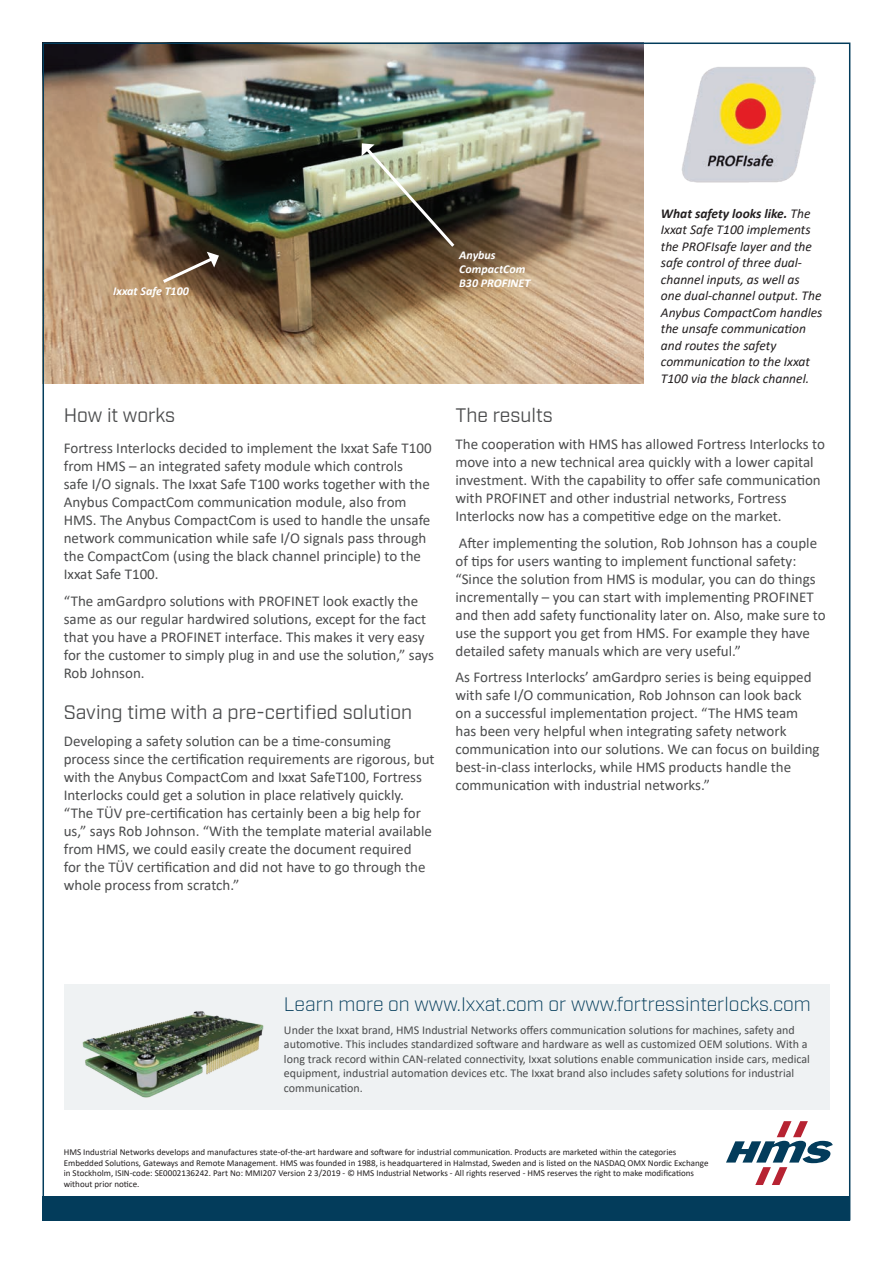
<style>
.page{position:relative;width:893px;height:1263px;background:#fff}
.page>*{position:absolute;margin:0;border:0;box-sizing:border-box;transform-origin:0 0}
.Text{font:19.5px "Industry";color:#4b4c4d}
.Product-Box-Headline{font:300 19.5px "Industry";color:#033c5b}
.Text-2{font:15px/18px "Calibri";color:#4b4c4d}
.Picture-Text{font:italic 13.5px/16.5px "Calibri";color:#231f20}
.Product-Box-Text{font:12px/14.4px "Calibri";color:#4b4c4d}
.t1{font:italic 700 12px/14.4px "Calibri";color:#fff}
.Doc-Information{font:9px/10.8px "Calibri";color:#231f20}
.s1{font-weight:700}
</style>
<div class="page">
<div style="left:64px;top:984px;width:766px;height:126px;background:#eff2f3"></div>
<svg style="left:726px;top:1121px;width:107px;height:64px"></svg>
<img style="left:46px;top:46px;width:598px;height:338px">
<svg style="left:362px;top:143px;width:95px;height:107px;background:#71725f"></svg>
<svg style="left:160px;top:252px;width:59px;height:33px;background:#705a46"></svg>
<img style="left:82px;top:1011px;width:182px;height:87px">
<img style="left:681px;top:67px;width:134px;height:116px">
<div style="left:43px;top:1196px;width:807px;height:24px;background:#033c5b"></div>
<p class="t1" style="left:113px;top:283px;width:77px">Ixxat Safe T100</p>
<h2 class="Text" style="left:64px;top:404px;width:113px">How it works</h2>
<p class="Text-2" style="left:64px;top:439px;width:369px">Fortress Interlocks decided to implement the Ixxat Safe T100 from HMS – an integrated safety module which controls<br>safe I/O signals. The Ixxat Safe T100 works together with the Anybus CompactCom communication module, also from HMS. The Anybus CompactCom is used to handle the unsafe network communication while safe I/O signals pass through the CompactCom (using the black channel principle) to the Ixxat Safe T100.</p>
<p class="Text-2" style="left:64px;top:591px;width:372px">“The amGardpro solutions with PROFINET look exactly the same as our regular hardwired solutions, except for the fact that you have a PROFINET interface. This makes it very easy for the customer to simply plug in and use the solution,” says Rob Johnson.</p>
<p class="Text" style="left:64px;top:701px;width:350px">Saving time with a pre-certified solution</p>
<p class="Text-2" style="left:64px;top:731px;width:372px">Developing a safety solution can be a time-consuming process since the certification requirements are rigorous, but with the Anybus CompactCom and Ixxat SafeT100, Fortress Interlocks could get a solution in place relatively quickly. “The TÜV pre-certification has certainly been a big help for us,” says Rob Johnson. “With the template material available from HMS, we could easily create the document required<br>for the TÜV certification and did not have to go through the whole process from scratch.”</p>
<p class="t1" style="left:459px;top:247px;width:73px">Anybus<br>CompactCom<br>B30 PROFINET</p>
<p class="Picture-Text" style="left:661px;top:205px;width:163px"><span class="s1">What safety looks like.</span> The<br>Ixxat Safe T100 implements the PROFIsafe layer and the safe control of three dual&shy;channel inputs, as well as one dual-channel output. The<br>Anybus CompactCom handles the unsafe communication and routes the safety communication to the Ixxat<br>T100 via the black channel.</p>
<p class="Text" style="left:455px;top:404px;width:99px">The results</p>
<p class="Text-2" style="left:455px;top:435px;width:371px">The cooperation with HMS has allowed Fortress Interlocks to move into a new technical area quickly with a lower capital investment. With the capability to offer safe communication with PROFINET and other industrial networks, Fortress Interlocks now has a competitive edge on the market.</p>
<p class="Text-2" style="left:455px;top:533px;width:372px">After implementing the solution, Rob Johnson has a couple of tips for users wanting to implement functional safety: “Since the solution from HMS is modular, you can do things incrementally – you can start with implementing PROFINET and then add safety functionality later on. Also, make sure to use the support you get from HMS. For example they have detailed safety manuals which are very useful.”</p>
<p class="Text-2" style="left:455px;top:668px;width:366px">As Fortress Interlocks’ amGardpro series is being equipped with safe I/O communication, Rob Johnson can look back on a successful implementation project. “The HMS team has been very helpful when integrating safety network communication into our solutions. We can focus on building best-in-class interlocks, while HMS products handle the communication with industrial networks.”</p>
<p class="Product-Box-Headline" style="left:284px;top:993px;width:528px">Learn more on www.Ixxat.com or www.fortressinterlocks.com</p>
<p class="Product-Box-Text" style="left:284px;top:1022px;width:527px">Under the Ixxat brand, HMS Industrial Networks offers communication solutions for machines, safety and automotive. This includes standardized software and hardware as well as customized OEM solutions. With a long track record within CAN-related connectivity, Ixxat solutions enable communication inside cars, medical equipment, industrial automation devices etc. The Ixxat brand also includes safety solutions for industrial communication.</p>
<p class="Doc-Information" style="left:64px;top:1146px;width:646px">HMS Industrial Networks develops and manufactures state-of-the-art hardware and software for industrial communication. Products are marketed within the categories Embedded Solutions, Gateways and Remote Management. HMS was founded in 1988, is headquartered in Halmstad, Sweden and is listed on the NASDAQ OMX Nordic Exchange in Stockholm, ISIN-code: SE0002136242. Part No: MMI207 Version 2 3/2019 - © HMS Industrial Networks - All rights reserved - HMS reserves the right to make modifications without prior notice.</p>
</div>
